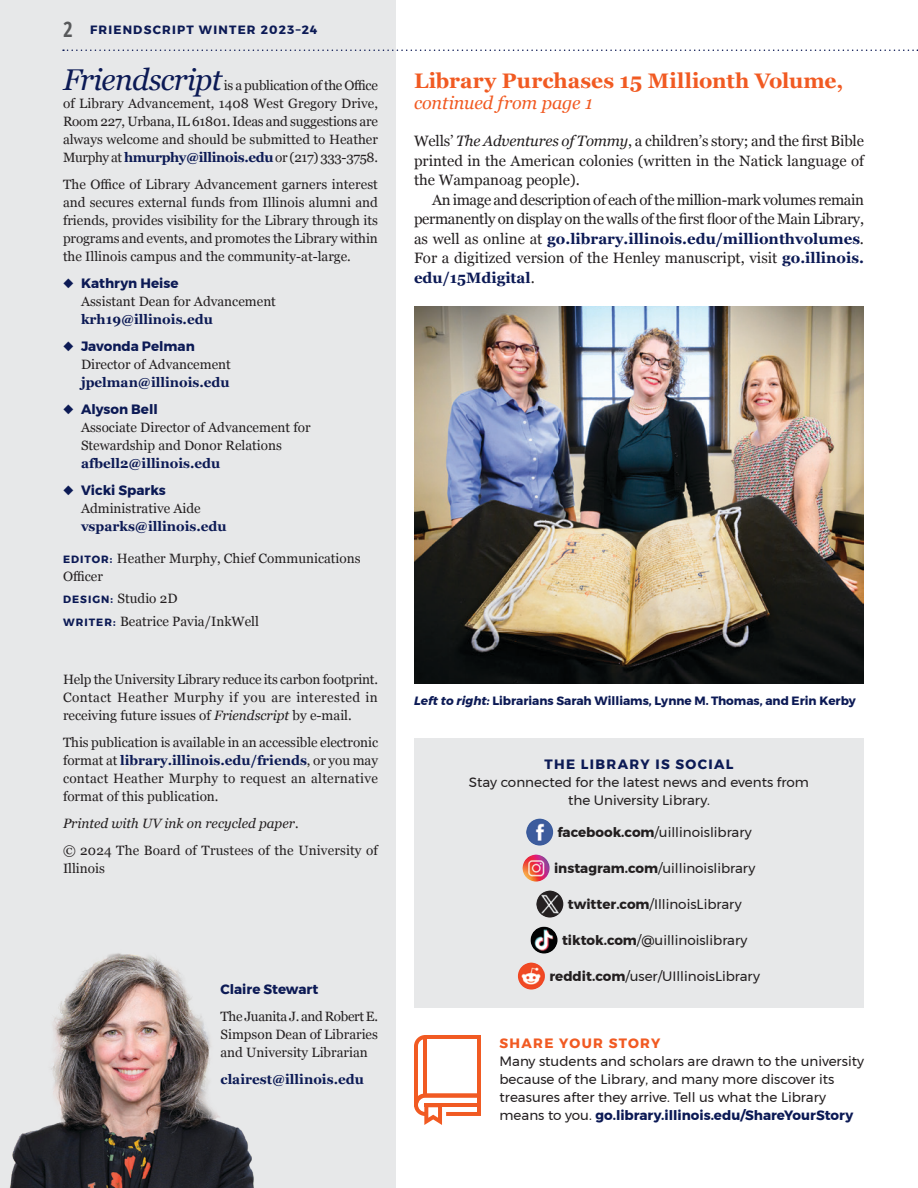
<style>
.page{position:relative;width:918px;height:1188px;background:#fff}
.page>*{position:absolute;margin:0;border:0;box-sizing:border-box;transform-origin:0 0}
.Masthead{font:italic 30px "Georgia";letter-spacing:-.025em;color:#0c1a55}
.J_Head{font:700 21px "Georgia";color:#f15a22}
.J_Head-2{font:italic 18px "Georgia";letter-spacing:-.01em;color:#f15a22}
.Text{font:15px/19.5px "Georgia";color:#231f20;text-align:justify}
.Masthead-2{font:13.5px/18px "Georgia";color:#231f20;text-align:justify}
.Sidebar_no_indent{font:13.5px/18px "Montserrat";color:#231f20;text-align:center}
.Masthead_List{font:13.5px/18px "Georgia";color:#231f20}
.Masthead_List-2{font:700 13.5px/18px "Georgia";color:#0c1a55}
.Masthead-3{font:italic 13.5px "Georgia";color:#231f20}
.Masthead-4{font:700 13.5px "Georgia";color:#0c1a55}
.Inside_Head{font:700 13.5px "Montserrat";letter-spacing:.1em;color:#0c1a55}
.Inside_Head-2{font:700 13.5px "Montserrat";letter-spacing:.1em;color:#f15a22}
.Masthead-5{font:700 13.5px "Montserrat";color:#0c1a55}
.t1{font:700 12px "Montserrat";color:#0c1a55}
.t2{font:700 12px "Montserrat";letter-spacing:.1em;color:#0c1a55}
.s1{font-family:"Open Sans";font-stretch:condensed;font-size:21px;color:#58595b}
.s2{font-weight:700;color:#0c1a55}
.s3{color:#0c1a55}
.s4{font-family:"Montserrat";font-weight:700;color:#0c1a55}
.s5{font-family:"Montserrat"}
.s6{font-weight:400;color:#231f20}
.s7{font-family:"Montserrat";font-weight:700;font-size:10.5px;color:#0c1a55}
.s8{font-style:italic}
.s9{font-weight:700}
</style>
<div class="page">
<div style="left:0;top:0;width:396px;height:1188px;background:#e7e8e9"></div>
<img style="left:10px;top:953px;width:244px;height:235px">
<img style="left:414px;top:306px;width:450px;height:378px">
<div style="left:414px;top:738px;width:450px;height:270px;background:#e7e8e9"></div>
<img style="left:526px;top:819px;width:27px;height:27px;border-radius:14px">
<img style="left:523px;top:855px;width:27px;height:27px;border-radius:14px">
<img style="left:536px;top:891px;width:27px;height:27px;border-radius:14px">
<img style="left:531px;top:927px;width:27px;height:27px;border-radius:14px">
<img style="left:518px;top:963px;width:27px;height:27px;border-radius:14px">
<svg style="left:414px;top:1035px;width:67px;height:90px"></svg>
<hr style="left:425px;top:1103px;width:54px;height:4px;background:#f15a22">
<hr style="left:423px;top:1038px;width:4px;height:57px;background:#f15a22">
<svg style="left:63px;top:50px;width:855px;height:1px"></svg>
<p class="t2" style="left:63px;top:20px;width:256px"><span class="s1">2</span> FRIENDSCRIPT WINTER 2023–24</p>
<p class="Masthead" style="left:63px;top:58px;width:161px">Friendscript</p>
<p class="Masthead-2" style="left:63px;top:76px;width:317px;text-indent:161px">is a publication of the Office of Library Advancement, 1408 West Gregory Drive, Room 227, Urbana, IL 61801. Ideas and suggestions are always welcome and should be submitted to Heather Murphy at <span class="s2">hmurphy@illinois.edu</span> or (217) 333-3758.</p>
<p class="Masthead-2" style="left:63px;top:175px;width:317px">The Office of Library Advancement garners interest and secures external funds from Illinois alumni and friends, provides visibility for the Library through its programs and events, and promotes the Library within the Illinois campus and the community-at-large.</p>
<p class="Masthead_List" style="left:81px;top:274px;width:196px;text-indent:-18px"><span class="s3">◆</span> <span class="s4">Kathryn Heise<br></span>Assistant Dean for Advancement <span class="s2">krh19@illinois.edu</span></p>
<p class="Masthead_List" style="left:81px;top:337px;width:151px;text-indent:-18px"><span class="s3">◆</span> <span class="s4">Javonda Pelman<br></span>Director of Advancement <span class="s2">jpelman@illinois.edu</span></p>
<p class="Masthead_List" style="left:81px;top:400px;width:231px;text-indent:-18px"><span class="s3">◆</span> <span class="s4">Alyson Bell<br></span>Associate Director of Advancement for<br>Stewardship and Donor Relations <span class="s2">afbell2@illinois.edu</span></p>
<p class="Masthead_List-2" style="left:81px;top:481px;width:147px;text-indent:-18px">◆ <span class="s5">Vicki Sparks<br></span><span class="s6">Administrative Aide </span>vsparks@illinois.edu</p>
<p class="Masthead-2" style="left:63px;top:548px;width:299px"><span class="s7">EDITOR:</span> Heather Murphy, Chief Communications<br>Officer</p>
<p class="Masthead-2" style="left:63px;top:589px;width:116px"><span class="s7">DESIGN:</span> Studio 2D</p>
<p class="Masthead-2" style="left:63px;top:611px;width:198px"><span class="s7">WRITER:</span> Beatrice Pavia/InkWell</p>
<p class="Masthead-2" style="left:63px;top:670px;width:317px">Help the University Library reduce its carbon footprint.<br>Contact Heather Murphy if you are interested in receiving future issues of <span class="s8">Friendscript</span> by e-mail.</p>
<p class="Masthead-2" style="left:63px;top:733px;width:317px">This publication is available in an accessible electronic format at <span class="s2">library.illinois.edu/friends</span>, or you may contact Heather Murphy to request an alternative format of this publication.</p>
<p class="Masthead-3" style="left:63px;top:814px;width:237px">Printed with UV ink on recycled paper.</p>
<p class="Masthead-2" style="left:63px;top:841px;width:317px">© 2024 The Board of Trustees of the University of<br>Illinois</p>
<p class="Masthead-5" style="left:220px;top:978px;width:99px">Claire Stewart</p>
<p class="Masthead-2" style="left:220px;top:1007px;width:159px">The Juanita J. and Robert E.<br>Simpson Dean of Libraries and University Librarian</p>
<p class="Masthead-4" style="left:220px;top:1069px;width:145px">clairest@illinois.edu</p>
<p class="J_Head" style="left:414px;top:65px;width:431px">Library Purchases 15 Millionth Volume,</p>
<p class="J_Head-2" style="left:414px;top:90px;width:180px">continued from page 1</p>
<p class="Text" style="left:414px;top:131px;width:452px">Wells’ <span class="s8">The Adventures of Tommy</span>, a children’s story; and the first Bible printed in the American colonies (written in the Natick language of the Wampanoag people).</p>
<p class="Text" style="left:414px;top:189px;width:452px;text-indent:18px">An image and description of each of the million-mark volumes remain permanently on display on the walls of the first floor of the Main Library, as well as online at <span class="s2">go.library.illinois.edu/millionthvolumes</span>.<br>For a digitized version of the Henley manuscript, visit <span class="s2">go.illinois. edu/15Mdigital</span>.</p>
<p class="t1" style="left:414px;top:691px;width:443px"><span class="s8">Left to right:</span> Librarians Sarah Williams, Lynne M. Thomas, and Erin Kerby</p>
<p class="Inside_Head" style="left:545px;top:753px;width:190px">THE LIBRARY IS SOCIAL</p>
<p class="Sidebar_no_indent" style="left:469px;top:773px;width:342px">Stay connected for the latest news and events from the University Library.</p>
<p class="Sidebar_no_indent" style="left:558px;top:823px;width:196px"><span class="s9">facebook.com</span>/uillinoislibrary</p>
<p class="Sidebar_no_indent" style="left:554px;top:859px;width:203px"><span class="s9">instagram.com</span>/uillinoislibrary</p>
<p class="Sidebar_no_indent" style="left:568px;top:895px;width:175px"><span class="s9">twitter.com</span>/IllinoisLibrary</p>
<p class="Sidebar_no_indent" style="left:562px;top:931px;width:187px"><span class="s9">tiktok.com</span>/@uillinoislibrary</p>
<p class="Sidebar_no_indent" style="left:549px;top:967px;width:212px"><span class="s9">reddit.com</span>/user/UIllinoisLibrary</p>
<p class="Inside_Head-2" style="left:500px;top:1032px;width:162px">SHARE YOUR STORY</p>
<p class="Sidebar_no_indent" style="left:500px;top:1052px;width:366px;text-align:left">Many students and scholars are drawn to the university because of the Library, and many more discover its treasures after they arrive. Tell us what the Library means to you. <span class="s2">go.library.illinois.edu/ShareYourStory</span></p>
</div>
